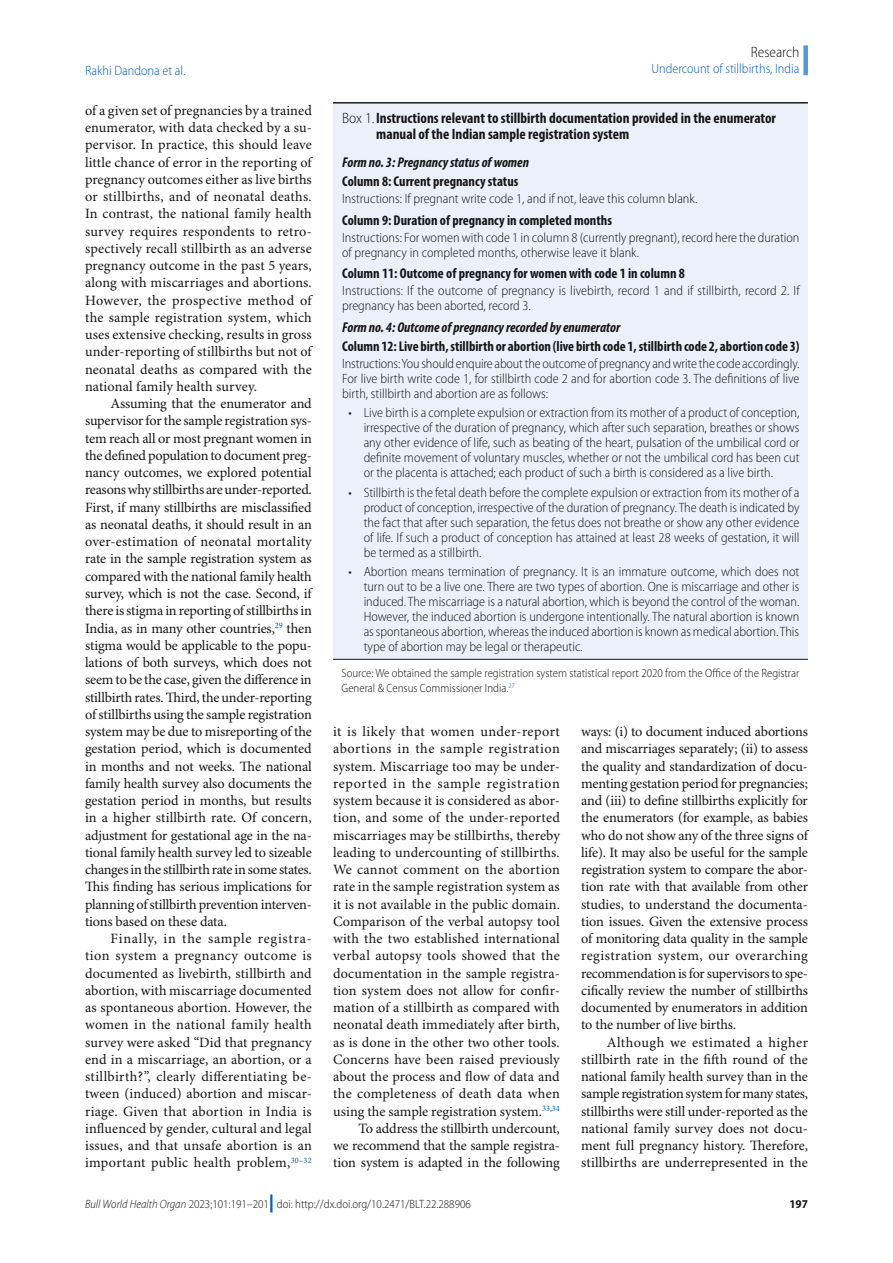
<style>
.page{position:relative;width:893px;height:1263px;background:#fff}
.page>*{position:absolute;margin:0;border:0;box-sizing:border-box;transform-origin:0 0}
.Box_Title{font:700 condensed 15px/16.5px "Myriad Pro";color:#151616}
.Section_Title{font:300 semi-condensed 15px "Myriad Pro";color:#151616}
.Para_Ind{font:14.25px/17.2px "Minion Pro";color:#151616;text-align:justify}
.Box_H1{font:700 condensed 14.25px "Myriad Pro";color:#151616}
.Box_H1-2{font:italic 700 condensed 14.25px "Myriad Pro";color:#151616}
.Box_Para{font:300 semi-condensed 13.5px/15px "Myriad Pro";color:#151616;text-align:justify}
.RH_Outside{font:300 semi-condensed 13.5px "Myriad Pro";color:#005fb9}
.RH_Inside{font:300 semi-condensed 13.5px "Myriad Pro";color:#005fb9}
.Box_FN1_no_indent{font:300 semi-condensed 12px/15px "Myriad Pro";color:#151616}
.t1{font:700 semi-condensed 12px "Myriad Pro";color:#151616}
.s1{font-weight:300;font-stretch:semi-condensed}
.s2{font-style:italic}
.s3{font-weight:900;font-stretch:normal;font-size:18px;color:#005fb9}
</style>
<div class="page">
<div style="left:803px;top:45px;width:5px;height:30px;background:#4f9bd6"></div>
<div style="left:333px;top:104px;width:474px;height:555px;background:#ecf0fa"></div>
<hr style="left:333px;top:102px;width:475px;height:2px;background:#151616">
<hr style="left:333px;top:659px;width:475px;height:1px;background:#151616">
<p class="Section_Title" style="left:751px;top:44px;width:50px">Research</p>
<p class="RH_Inside" style="left:85px;top:63px;width:102px">Rakhi Dandona et al.</p>
<p class="RH_Outside" style="left:652px;top:61px;width:149px">Undercount of stillbirths, India</p>
<p class="Para_Ind" style="left:85px;top:102px;width:228px">of a given set of pregnancies by a trained enumerator, with data checked by a su&shy;pervisor. In practice, this should leave little chance of error in the reporting of pregnancy outcomes either as live births or stillbirths, and of neonatal deaths.<br>In contrast, the national family health survey requires respondents to retro&shy;spectively recall stillbirth as an adverse pregnancy outcome in the past 5 years, along with miscarriages and abortions.<br>However, the prospective method of the sample registration system, which uses extensive checking, results in gross under-reporting of stillbirths but not of neonatal deaths as compared with the national family health survey.</p>
<p class="Para_Ind" style="left:85px;top:396px;width:228px;text-indent:26px">Assuming that the enumerator and supervisor for the sample registration sys&shy;tem reach all or most pregnant women in the defined population to document preg&shy;nancy outcomes, we explored potential reasons why stillbirths are under-reported.<br>First, if many stillbirths are misclassified as neonatal deaths, it should result in an over-estimation of neonatal mortality rate in the sample registration system as compared with the national family health survey, which is not the case. Second, if there is stigma in reporting of stillbirths in India, as in many other countries,<sup>29</sup> then stigma would be applicable to the popu&shy;lations of both surveys, which does not seem to be the case, given the difference in stillbirth rates. Third, the under-reporting of stillbirths using the sample registration system may be due to misreporting of the gestation period, which is documented in months and not weeks. The national family health survey also documents the gestation period in months, but results in a higher stillbirth rate. Of concern, adjustment for gestational age in the na&shy;tional family health survey led to sizeable changes in the stillbirth rate in some states.<br>This finding has serious implications for planning of stillbirth prevention interven&shy;tions based on these data.</p>
<p class="Para_Ind" style="left:85px;top:930px;width:228px;text-indent:26px">Finally, in the sample registra&shy;tion system a pregnancy outcome is documented as livebirth, stillbirth and abortion, with miscarriage documented as spontaneous abortion. However, the women in the national family health survey were asked “Did that pregnancy end in a miscarriage, an abortion, or a stillbirth?”, clearly differentiating be&shy;tween (induced) abortion and miscar&shy;riage. Given that abortion in India is influenced by gender, cultural and legal issues, and that unsafe abortion is an important public health problem,<sup>30</sup><sup>–</sup><sup>32</sup></p>
<p class="Box_Title" style="left:376px;top:109px;width:401px;text-indent:-34px"><span class="s1">Box 1.</span>Instructions relevant to stillbirth documentation provided in the enumerator manual of the Indian sample registration system</p>
<p class="Box_H1-2" style="left:342px;top:153px;width:188px">Form no. 3: Pregnancy status of women</p>
<p class="Box_H1" style="left:342px;top:172px;width:178px">Column 8: Current pregnancy status</p>
<p class="Box_Para" style="left:342px;top:192px;width:357px">Instructions: If pregnant write code 1, and if not, leave this column blank.</p>
<p class="Box_H1" style="left:342px;top:211px;width:271px">Column 9: Duration of pregnancy in completed months</p>
<p class="Box_Para" style="left:342px;top:230px;width:459px">Instructions: For women with code 1 in column 8 (currently pregnant), record here the duration of pregnancy in completed months, otherwise leave it blank.</p>
<p class="Box_H1" style="left:342px;top:265px;width:344px">Column 11: Outcome of pregnancy for women with code 1 in column 8</p>
<p class="Box_Para" style="left:342px;top:284px;width:459px">Instructions: If the outcome of pregnancy is livebirth, record 1 and if stillbirth, record 2. If pregnancy has been aborted, record 3.</p>
<p class="Box_H1-2" style="left:342px;top:318px;width:280px">Form no. 4: Outcome of pregnancy recorded by enumerator</p>
<p class="Box_H1" style="left:342px;top:337px;width:459px">Column 12: Live birth, stillbirth or abortion (live birth code 1, stillbirth code 2, abortion code 3)</p>
<p class="Box_Para" style="left:342px;top:356px;width:459px">Instructions: You should enquire about the outcome of pregnancy and write the code accordingly.<br>For live birth write code 1, for stillbirth code 2 and for abortion code 3. The definitions of live birth, stillbirth and abortion are as follows:</p>
<p class="Box_Para" style="left:364px;top:406px;width:437px;text-indent:-15px">• Live birth is a complete expulsion or extraction from its mother of a product of conception, irrespective of the duration of pregnancy, which after such separation, breathes or shows any other evidence of life, such as beating of the heart, pulsation of the umbilical cord or definite movement of voluntary muscles, whether or not the umbilical cord has been cut or the placenta is attached; each product of such a birth is considered as a live birth.</p>
<p class="Box_Para" style="left:364px;top:485px;width:437px;text-indent:-15px">• Stillbirth is the fetal death before the complete expulsion or extraction from its mother of a product of conception, irrespective of the duration of pregnancy. The death is indicated by the fact that after such separation, the fetus does not breathe or show any other evidence of life. If such a product of conception has attained at least 28 weeks of gestation, it will be termed as a stillbirth.</p>
<p class="Box_Para" style="left:364px;top:564px;width:437px;text-indent:-15px">• Abortion means termination of pregnancy. It is an immature outcome, which does not turn out to be a live one. There are two types of abortion. One is miscarriage and other is induced. The miscarriage is a natural abortion, which is beyond the control of the woman.<br>However, the induced abortion is undergone intentionally. The natural abortion is known as spontaneous abortion, whereas the induced abortion is known as medical abortion. This type of abortion may be legal or therapeutic.</p>
<p class="Box_FN1_no_indent" style="left:342px;top:665px;width:459px">Source: We obtained the sample registration system statistical report 2020 from the Office of the Registrar<br>General &amp; Census Commissioner India.<sup>27</sup></p>
<p class="Para_Ind" style="left:333px;top:723px;width:228px">it is likely that women under-report abortions in the sample registration system. Miscarriage too may be under&shy;reported in the sample registration system because it is considered as abor&shy;tion, and some of the under-reported miscarriages may be stillbirths, thereby leading to undercounting of stillbirths.<br>We cannot comment on the abortion rate in the sample registration system as it is not available in the public domain.<br>Comparison of the verbal autopsy tool with the two established international verbal autopsy tools showed that the documentation in the sample registra&shy;tion system does not allow for confir&shy;mation of a stillbirth as compared with neonatal death immediately after birth, as is done in the other two other tools.<br>Concerns have been raised previously about the process and flow of data and the completeness of death data when using the sample registration system.<sup>33</sup><sup>,</sup><sup>34</sup></p>
<p class="Para_Ind" style="left:333px;top:1120px;width:228px;text-indent:26px">To address the stillbirth undercount, we recommend that the sample registra&shy;tion system is adapted in the following</p>
<p class="Para_Ind" style="left:581px;top:723px;width:228px">ways: (i) to document induced abortions and miscarriages separately; (ii) to assess the quality and standardization of docu&shy;menting gestation period for pregnancies; and (iii) to define stillbirths explicitly for the enumerators (for example, as babies who do not show any of the three signs of life). It may also be useful for the sample registration system to compare the abor&shy;tion rate with that available from other studies, to understand the documenta&shy;tion issues. Given the extensive process of monitoring data quality in the sample registration system, our overarching recommendation is for supervisors to spe&shy;cifically review the number of stillbirths documented by enumerators in addition to the number of live births.</p>
<p class="Para_Ind" style="left:581px;top:1034px;width:228px;text-indent:26px">Although we estimated a higher stillbirth rate in the fifth round of the national family health survey than in the sample registration system for many states, stillbirths were still under-reported as the national family survey does not docu&shy;ment full pregnancy history. Therefore, stillbirths are underrepresented in the</p>
<p class="Box_FN1_no_indent" style="left:85px;top:1197px;width:387px"><span class="s2">Bull World Health Organ</span> 2023;101:191–201<span class="s3">|</span> doi: http://dx.doi.org/10.2471/BLT.22.288906</p>
<p class="t1" style="left:789px;top:1197px;width:20px">197</p>
</div>
